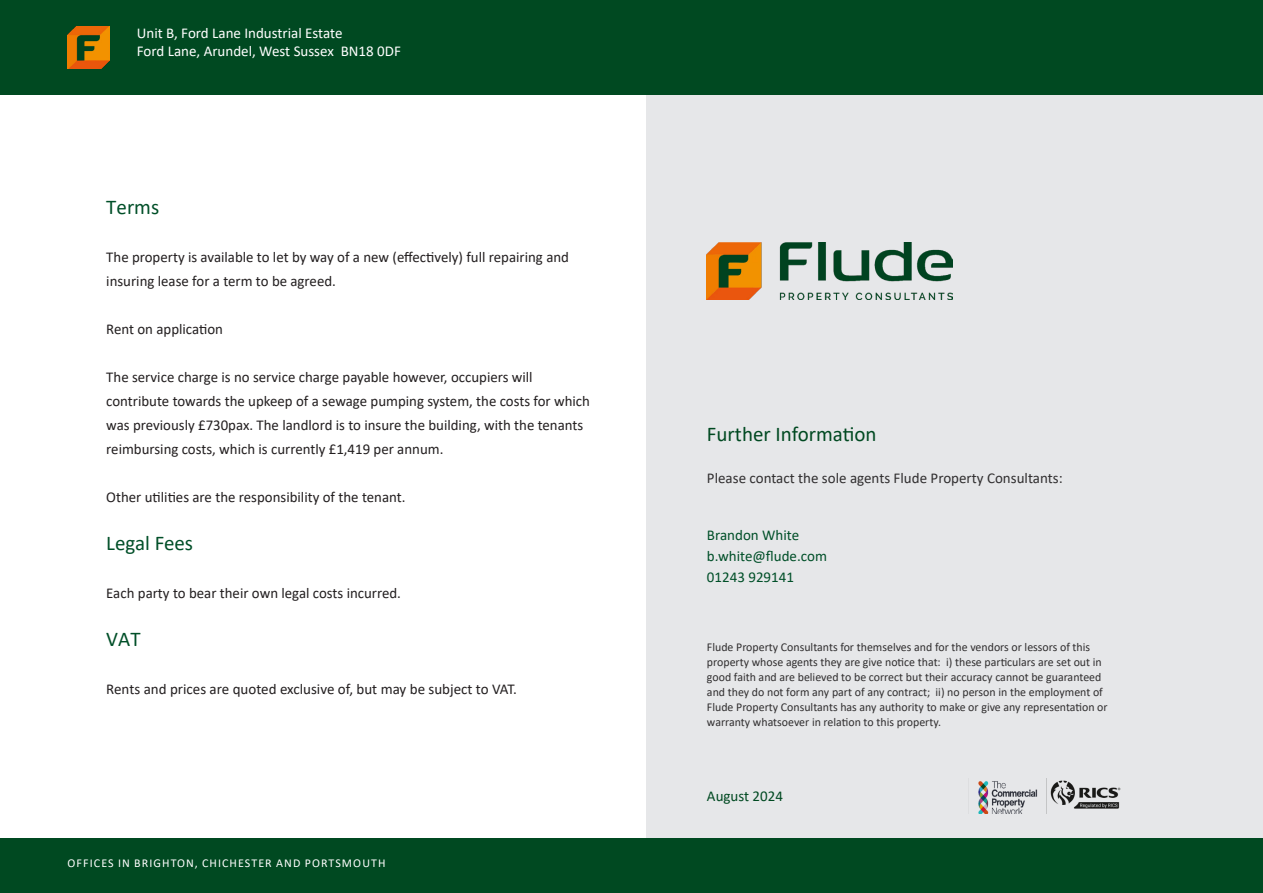
<style>
.page{position:relative;width:1263px;height:893px;background:#fff}
.page>*{position:absolute;margin:0;border:0;box-sizing:border-box;transform-origin:0 0}
.Flude_-_Sub_Header{font:21px "Calibri";color:#004921}
.Flude_-_Standard_Paragraph_Text{font:21px "Calibri";color:#004f28}
.Flude_-_Sub_Header-2{font:21px "Calibri";color:#004f28}
.Flude_-_Standard_Paragraph_Text-2{font:15px/24px "Calibri";color:#231f20}
.t1{font:15px "Calibri";color:#fff}
.Flude_-_Standard_Paragraph_Text-3{font:15px "Calibri";color:#312f30}
.Flude_-_Standard_Paragraph_Text-4{font:15px "Calibri";color:#004f28}
.t2{font:15px "Raleway";color:#fff}
.t3{font:600 15px "Raleway";color:#fff}
.t4{font:15px "Calibri";color:#004921}
.Flude_-_Standard_Paragraph_Text-5{font:12px/15px "Calibri";color:#312f30}
.t5{font:600 12px "Raleway";letter-spacing:.05em;color:#fff}
.t6{font:12px "Calibri";letter-spacing:.09em;color:#fff}
</style>
<div class="page">
<div style="left:646px;top:95px;width:617px;height:747px;background:#e6e7e9"></div>
<div style="left:0;top:838px;width:1263px;height:55px;background:#004921"></div>
<div style="left:0;top:0;width:1263px;height:95px;background:#004921"></div>
<img style="left:707px;top:242px;width:246px;height:58px">
<img style="left:1050px;top:780px;width:71px;height:29px">
<img style="left:978px;top:779px;width:69px;height:34px">
<p class="t1" style="left:137px;top:22px;width:207px">Unit B, Ford Lane Industrial Estate</p>
<p class="t1" style="left:137px;top:40px;width:266px">Ford Lane, Arundel, West Sussex BN18 0DF</p>
<p class="t3" style="left:137px;top:30px;width:199px">Long Leasehold Investment</p>
<p class="t2" style="left:137px;top:48px;width:263px">Secure South East Convenience Store</p>
<p class="Flude_-_Sub_Header-2" style="left:106px;top:193px;width:55px">Terms</p>
<p class="Flude_-_Standard_Paragraph_Text-2" style="left:106px;top:245px;width:464px">The property is available to let by way of a new (effectively) full repairing and insuring lease for a term to be agreed.</p>
<p class="Flude_-_Standard_Paragraph_Text-2" style="left:106px;top:317px;width:118px">Rent on application</p>
<p class="Flude_-_Standard_Paragraph_Text-2" style="left:106px;top:365px;width:485px">The service charge is no service charge payable however, occupiers will contribute towards the upkeep of a sewage pumping system, the costs for which was previously £730pax. The landlord is to insure the building, with the tenants reimbursing costs, which is currently £1,419 per annum.</p>
<p class="Flude_-_Standard_Paragraph_Text-2" style="left:106px;top:485px;width:301px">Other utilities are the responsibility of the tenant.</p>
<p class="Flude_-_Standard_Paragraph_Text" style="left:106px;top:529px;width:88px">Legal Fees</p>
<p class="Flude_-_Standard_Paragraph_Text-2" style="left:106px;top:581px;width:296px">Each party to bear their own legal costs incurred.</p>
<p class="Flude_-_Standard_Paragraph_Text" style="left:106px;top:625px;width:36px">VAT</p>
<p class="Flude_-_Standard_Paragraph_Text-2" style="left:106px;top:677px;width:412px">Rents and prices are quoted exclusive of, but may be subject to VAT.</p>
<p class="t6" style="left:68px;top:855px;width:319px">OFFICES IN BRIGHTON, CHICHESTER AND PORTSMOUTH</p>
<p class="t5" style="left:67px;top:858px;width:353px">OFFICES IN BRIGHTON, CHICHESTER AND PORTSMOUTH</p>
<p class="Flude_-_Sub_Header" style="left:707px;top:419px;width:171px">Further Information</p>
<p class="Flude_-_Standard_Paragraph_Text-3" style="left:707px;top:467px;width:357px">Please contact the sole agents Flude Property Consultants:</p>
<p class="Flude_-_Standard_Paragraph_Text-4" style="left:707px;top:524px;width:94px">Brandon White</p>
<p class="Flude_-_Standard_Paragraph_Text-4" style="left:707px;top:545px;width:122px">b.white@flude.com</p>
<p class="Flude_-_Standard_Paragraph_Text-4" style="left:707px;top:566px;width:89px">01243 929141</p>
<p class="Flude_-_Standard_Paragraph_Text-5" style="left:707px;top:639px;width:402px">Flude Property Consultants for themselves and for the vendors or lessors of this property whose agents they are give notice that: i) these particulars are set out in good faith and are believed to be correct but their accuracy cannot be guaranteed and they do not form any part of any contract; ii) no person in the employment of Flude Property Consultants has any authority to make or give any representation or warranty whatsoever in relation to this property.</p>
<p class="t4" style="left:707px;top:785px;width:78px">August 2024</p>
</div>
